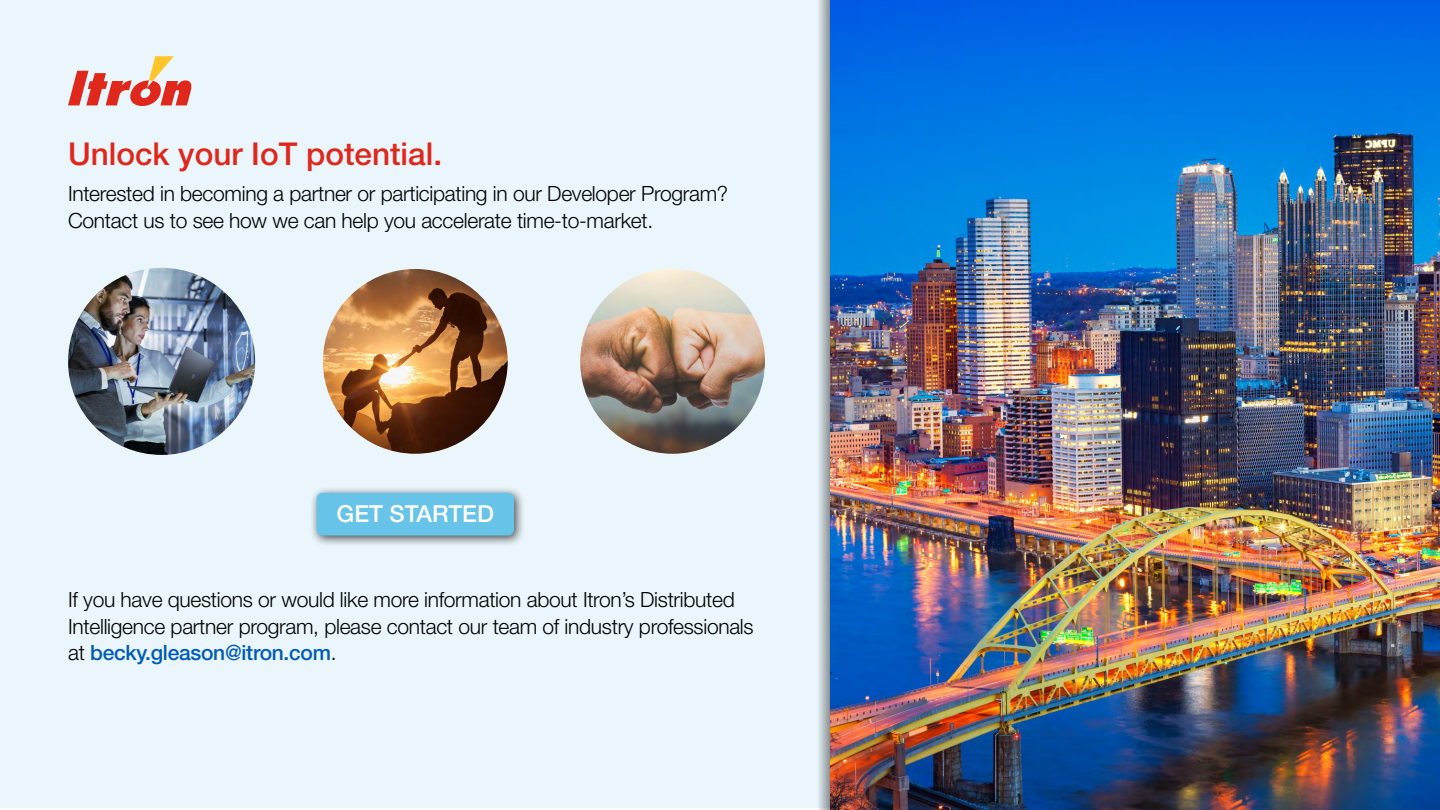
<style>
.page{position:relative;width:1440px;height:810px;background:#fff}
.page>*{position:absolute;margin:0;border:0;box-sizing:border-box;transform-origin:0 0}
.t1{font:500 31.5px "Helvetica Neue LT Std";color:#df271c}
.t2{font:500 23.48px "Helvetica Neue LT Std";color:#fff}
.t3{font:300 21px/26.2px "Helvetica Neue LT Std";letter-spacing:-.015em;color:#000}
.s1{font-weight:500;color:#005cb9}
</style>
<div class="page">
<div style="left:0;top:0;width:830px;height:808px;background:#eaf6fb"></div>
<img style="left:830px;top:0;width:610px;height:810px">
<div style="left:309px;top:486px;width:217px;height:61px;background:#000;opacity:.7"></div>
<div style="left:317px;top:493px;width:197px;height:42px;background:#68c3e8;border-radius:6px"></div>
<svg style="left:68px;top:56px;width:124px;height:50px"></svg>
<svg style="left:819px;top:0;width:11px;height:810px;background:#b2bbbf"></svg>
<img style="left:68px;top:268px;width:187px;height:187px;border-radius:94px">
<img style="left:323px;top:269px;width:185px;height:185px;border-radius:92px">
<img style="left:580px;top:269px;width:185px;height:185px;border-radius:92px">
<h1 class="t1" style="left:68px;top:135px;width:376px">Unlock your IoT potential.</h1>
<p class="t3" style="left:68px;top:180px;width:662px">Interested in becoming a partner or participating in our Developer Program?<br>Contact us to see how we can help you accelerate time-to-market.</p>
<p class="t2" style="left:337px;top:500px;width:159px">GET STARTED</p>
<p class="t3" style="left:68px;top:586px;width:687px">If you have questions or would like more information about Itron’s Distributed<br>Intelligence partner program, please contact our team of industry professionals at <span class="s1">becky.gleason@itron.com</span>.</p>
</div>
